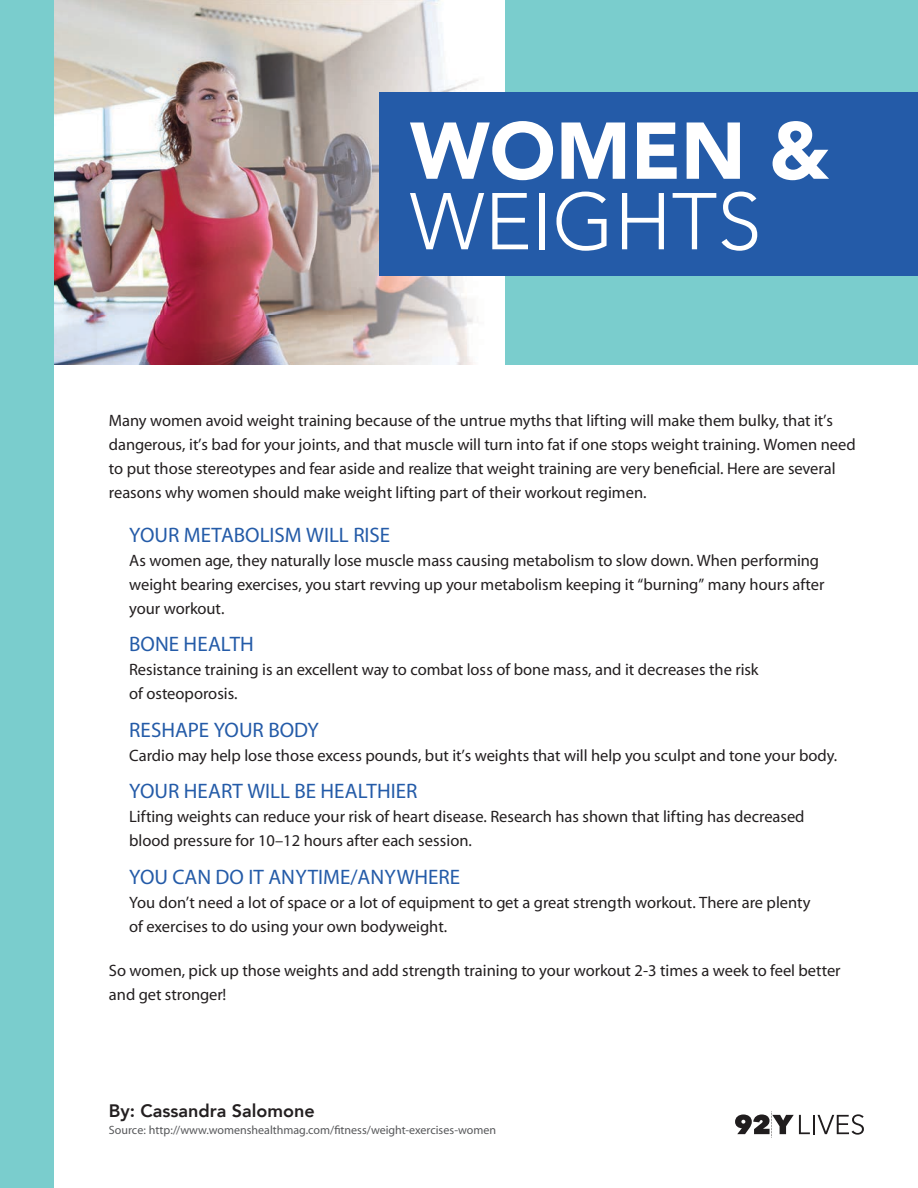
<style>
.page{position:relative;width:918px;height:1188px;background:#fff}
.page>*{position:absolute;margin:0;border:0;box-sizing:border-box;transform-origin:0 0}
.t1{font:300 79.5px "Avenir";color:#fff}
.t2{font:900 79.5px "Avenir";color:#fff}
.t3{font:21px "Franklin Gothic URW Dem";color:#245ba8}
.t4{font:800 18px "Avenir";color:#231f20}
.t5{font:16.5px/24px "Franklin Gothic URW Boo";color:#231f20}
.t6{font:12px "Franklin Gothic URW Boo Ita";color:#57585a}
</style>
<div class="page">
<img style="left:54px;top:0;width:469px;height:365px">
<img style="left:54px;top:316px;width:298px;height:49px">
<div style="left:523px;top:0;width:395px;height:374px;background:#7acdcd"></div>
<div style="left:46px;top:366px;width:872px;height:21px;background:#fff"></div>
<div style="left:0;top:0;width:54px;height:1188px;background:#7acdcd"></div>
<div style="left:380px;top:92px;width:538px;height:184px;background:#245ba8"></div>
<svg style="left:735px;top:1112px;width:129px;height:26px"></svg>
<h1 class="t2" style="left:410px;top:83px;width:421px">WOMEN &amp;</h1>
<h1 class="t1" style="left:410px;top:175px;width:353px">WEIGHTS</h1>
<p class="t5" style="left:109px;top:409px;width:748px">Many women avoid weight training because of the untrue myths that lifting will make them bulky, that it’s dangerous, it’s bad for your joints, and that muscle will turn into fat if one stops weight training. Women need to put those stereotypes and fear aside and realize that weight training are very beneficial. Here are several reasons why women should make weight lifting part of their workout regimen.</p>
<p class="t3" style="left:129px;top:524px;width:263px">YOUR METABOLISM WILL RISE</p>
<p class="t5" style="left:129px;top:549px;width:697px">As women age, they naturally lose muscle mass causing metabolism to slow down. When performing weight bearing exercises, you start revving up your metabolism keeping it “burning” many hours after your workout.</p>
<p class="t3" style="left:129px;top:634px;width:126px">BONE HEALTH</p>
<p class="t5" style="left:129px;top:659px;width:631px">Resistance training is an excellent way to combat loss of bone mass, and it decreases the risk of osteoporosis.</p>
<p class="t3" style="left:129px;top:719px;width:191px">RESHAPE YOUR BODY</p>
<p class="t5" style="left:129px;top:744px;width:709px">Cardio may help lose those excess pounds, but it’s weights that will help you sculpt and tone your body.</p>
<p class="t3" style="left:129px;top:781px;width:290px">YOUR HEART WILL BE HEALTHIER</p>
<p class="t5" style="left:129px;top:806px;width:677px">Lifting weights can reduce your risk of heart disease. Research has shown that lifting has decreased blood pressure for 10–12 hours after each session.</p>
<p class="t3" style="left:129px;top:866px;width:332px">YOU CAN DO IT ANYTIME/ANYWHERE</p>
<p class="t5" style="left:129px;top:891px;width:683px">You don’t need a lot of space or a lot of equipment to get a great strength workout. There are plenty of exercises to do using your own bodyweight.</p>
<p class="t5" style="left:109px;top:959px;width:733px">So women, pick up those weights and add strength training to your workout 2-3 times a week to feel better and get stronger!</p>
<p class="t4" style="left:109px;top:1097px;width:207px">By: Cassandra Salomone</p>
<p class="t6" style="left:109px;top:1124px;width:389px">Source: http://www.womenshealthmag.com/fitness/weight-exercises-women</p>
</div>
